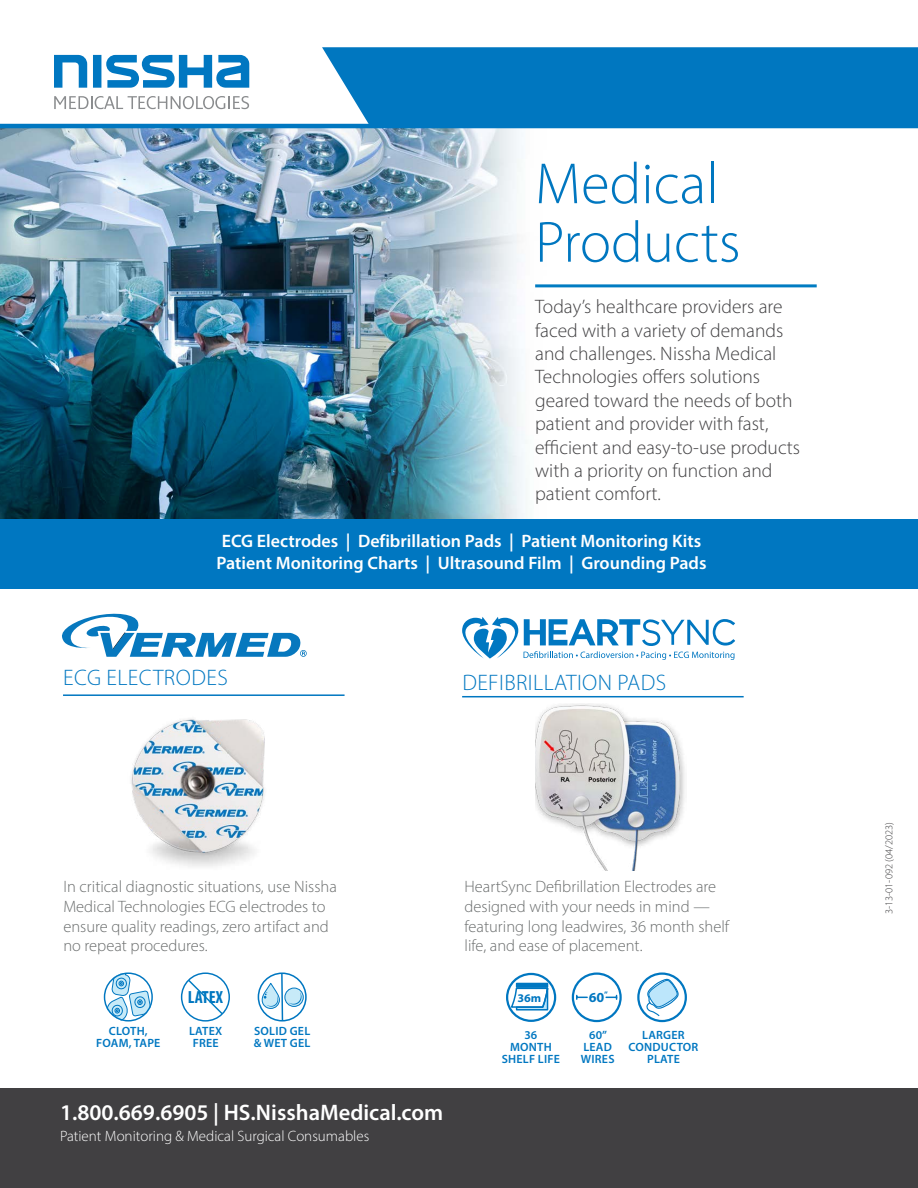
<style>
.page{position:relative;width:918px;height:1188px;background:#fff}
.page>*{position:absolute;margin:0;border:0;box-sizing:border-box;transform-origin:0 0}
.t1{font:300 58.5px/58.5px "Myriad Pro";color:#0077c0}
.t2{font:600 22.5px "Myriad Pro";color:#fff}
.t3{font:300 22.5px "Myriad Pro";letter-spacing:.02em;color:#0077c1}
.t4{font:300 19.5px/23.4px "Myriad Pro";color:#414042}
.t5{font:600 18px/21.6px "Myriad Pro";color:#fff}
.t6{font:700 condensed 17.7px "Myriad Pro";color:#0077c0}
.t7{font:300 16.5px/19.8px "Myriad Pro";color:#6a6d6d}
.t8{font:300 15px "Myriad Pro";color:#fff}
.t9{font:700 13.8px "Myriad Pro";color:#0077c1}
.t10{font:600 12px/12px "Myriad Pro";letter-spacing:.02em;color:#0077c1;text-align:center}
.t11{font:700 11.7px "Myriad Pro";color:#0077c1}
.t12{font:300 10.5px "Myriad Pro";color:#414042}
</style>
<div class="page">
<img style="left:0;top:128px;width:559px;height:391px">
<div style="left:0;top:519px;width:918px;height:70px;background:#0077c1"></div>
<div style="left:322px;top:47px;width:596px;height:77px;background:#0077c0"></div>
<svg style="left:54px;top:55px;width:33px;height:33px"></svg>
<div style="left:93px;top:55px;width:8px;height:33px;background:#0077c1"></div>
<svg style="left:106px;top:55px;width:143px;height:33px"></svg>
<svg style="left:54px;top:96px;width:195px;height:13px"></svg>
<hr style="left:0;top:124px;width:918px;height:4px;background:#0077c0">
<hr style="left:535px;top:284px;width:282px;height:3px;background:#007cc2">
<hr style="left:63px;top:694px;width:282px;height:2px;background:#0077c1">
<div style="left:0;top:1089px;width:918px;height:99px;background:#414042"></div>
<img style="left:131px;top:719px;width:134px;height:148px">
<svg style="left:106px;top:974px;width:45px;height:46px"></svg>
<div style="left:104px;top:972px;width:49px;height:50px;border:1px solid #0077c1;border-radius:50%"></div>
<div style="left:181px;top:972px;width:49px;height:50px;border:1px solid #0077c1;border-radius:50%"></div>
<svg style="left:187px;top:978px;width:37px;height:38px"></svg>
<div style="left:258px;top:972px;width:49px;height:50px;border:2px solid #0077c1;border-radius:50%"></div>
<div style="left:285px;top:988px;width:19px;height:19px;border:1px solid #0077c1;border-radius:50%"></div>
<svg style="left:261px;top:972px;width:41px;height:50px"></svg>
<svg style="left:62px;top:613px;width:245px;height:44px"></svg>
<img style="left:535px;top:704px;width:150px;height:167px">
<svg style="left:507px;top:974px;width:48px;height:47px"></svg>
<div style="left:506px;top:973px;width:50px;height:49px;border:2px solid #0077c1;border-radius:50%"></div>
<svg style="left:510px;top:987px;width:39px;height:24px"></svg>
<svg style="left:516px;top:983px;width:32px;height:5px"></svg>
<div style="left:572px;top:972px;width:50px;height:50px;border:2px solid #0077c1;border-radius:50%"></div>
<svg style="left:576px;top:995px;width:11px;height:4px"></svg>
<svg style="left:606px;top:995px;width:11px;height:4px"></svg>
<svg style="left:638px;top:974px;width:48px;height:47px"></svg>
<div style="left:637px;top:972px;width:50px;height:50px;border:2px solid #0077c1;border-radius:50%"></div>
<svg style="left:646px;top:978px;width:33px;height:39px"></svg>
<svg style="left:462px;top:617px;width:273px;height:43px"></svg>
<hr style="left:462px;top:696px;width:282px;height:1px;background:#0077c1">
<h1 class="t1" style="left:535px;top:154px;width:207px">Medical<br>Products</h1>
<p class="t4" style="left:535px;top:295px;width:267px">Today’s healthcare providers are faced with a variety of demands and challenges. Nissha Medical<br>Technologies offers solutions geared toward the needs of both patient and provider with fast, efficient and easy-to-use products with a priority on function and patient comfort.</p>
<p class="t5" style="left:217px;top:530px;width:491px">ECG Electrodes | Defibrillation Pads | Patient Monitoring Kits<br>Patient Monitoring Charts | Ultrasound Film | Grounding Pads</p>
<h2 class="t3" style="left:63px;top:664px;width:166px">ECG ELECTRODES</h2>
<h2 class="t3" style="left:462px;top:669px;width:205px">DEFIBRILLATION PADS</h2>
<p class="t7" style="left:63px;top:876px;width:275px">In critical diagnostic situations, use Nissha Medical Technologies ECG electrodes to ensure quality readings, zero artifact and no repeat procedures.</p>
<p class="t6" style="left:188px;top:986px;width:37px">LATEX</p>
<p class="t10" style="left:96px;top:1025px;width:66px">CLOTH,<br>FOAM, TAPE</p>
<p class="t10" style="left:189px;top:1025px;width:35px;text-align:left">LATEX<br>FREE</p>
<p class="t10" style="left:254px;top:1025px;width:58px;text-align:left">SOLID GEL &amp; WET GEL</p>
<h2 class="t2" style="left:60px;top:1098px;width:385px">1.800.669.6905 | HS.NisshaMedical.com</h2>
<p class="t8" style="left:60px;top:1127px;width:311px">Patient Monitoring &amp; Medical Surgical Consumables</p>
<p class="t7" style="left:465px;top:876px;width:266px">HeartSync Defibrillation Electrodes are designed with your needs in mind — featuring long leadwires, 36 month shelf life, and ease of placement.</p>
<p class="t11" style="left:518px;top:991px;width:25px">36m</p>
<p class="t9" style="left:589px;top:988px;width:21px">60<sup>”</sup></p>
<p class="t10" style="left:629px;top:1028px;width:71px">LARGER<br>CONDUCTOR<br>PLATE</p>
<p class="t10" style="left:581px;top:1028px;width:35px">60”<br>LEAD<br>WIRES</p>
<p class="t10" style="left:502px;top:1028px;width:60px">36<br>MONTH<br>SHELF LIFE</p>
<p class="t12" style="left:883px;top:914px;width:94px;rotate:-90deg">3-13-01-092 (04/2023)</p>
</div>
